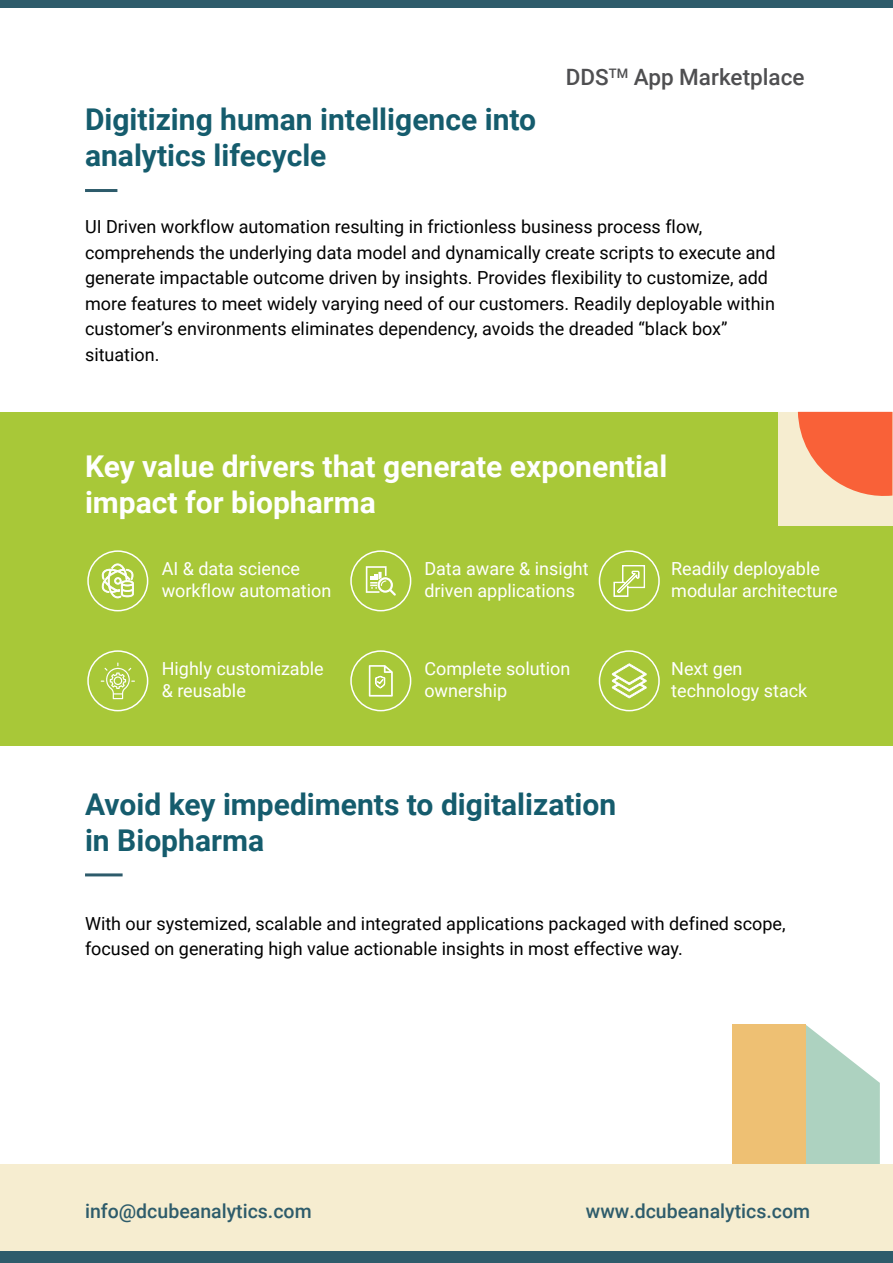
<style>
.page{position:relative;width:893px;height:1263px;background:#fff}
.page>*{position:absolute;margin:0;border:0;box-sizing:border-box;transform-origin:0 0}
.t1{font:700 30px/36px "Roboto";color:#155c6d}
.t2{font:700 30px/36px "Roboto";color:#fff}
.t3{font:500 22.5px "Roboto";color:#4f4f51}
.t4{font:500 19.5px "Roboto";color:#2e5c6b}
.t5{font:18px/25.5px "Roboto";color:#000}
.t6{font:18px/21.6px "Roboto";color:#fff}
</style>
<div class="page">
<div style="left:0;top:412px;width:893px;height:333px;background:#a8c838"></div>
<div style="left:87px;top:550px;width:61px;height:61px;border:2px solid #fff;border-radius:50%"></div>
<div style="left:87px;top:650px;width:61px;height:61px;border:2px solid #fff;border-radius:50%"></div>
<div style="left:350px;top:650px;width:61px;height:61px;border:2px solid #fff;border-radius:50%"></div>
<div style="left:350px;top:550px;width:61px;height:61px;border:2px solid #fff;border-radius:50%"></div>
<div style="left:599px;top:650px;width:61px;height:61px;border:2px solid #fff;border-radius:50%"></div>
<div style="left:599px;top:550px;width:61px;height:61px;border:2px solid #fff;border-radius:50%"></div>
<div style="left:0;top:0;width:893px;height:8px;background:#2e5c6b"></div>
<hr style="left:85px;top:189px;width:32px;height:3px;background:#2d5b6b">
<hr style="left:85px;top:873px;width:38px;height:3px;background:#2d5b6b">
<svg style="left:805px;top:1024px;width:75px;height:140px"></svg>
<div style="left:732px;top:1024px;width:73px;height:142px;background:#eec073"></div>
<div style="left:0;top:1164px;width:893px;height:97px;background:#f6edd0"></div>
<div style="left:0;top:1251px;width:893px;height:12px;background:#2e5c6b"></div>
<div style="left:778px;top:412px;width:114px;height:113px;background:#f6edd0"></div>
<svg style="left:798px;top:412px;width:94px;height:84px"></svg>
<svg style="left:101px;top:563px;width:33px;height:35px"></svg>
<svg style="left:366px;top:566px;width:30px;height:30px"></svg>
<svg style="left:612px;top:663px;width:35px;height:35px"></svg>
<svg style="left:369px;top:665px;width:24px;height:32px"></svg>
<svg style="left:613px;top:565px;width:32px;height:32px"></svg>
<svg style="left:101px;top:662px;width:34px;height:37px"></svg>
<h1 class="t1" style="left:85px;top:100px;width:452px">Digitizing human intelligence into analytics lifecycle</h1>
<p class="t3" style="left:566px;top:61px;width:240px">DDS<sup>TM</sup> App Marketplace</p>
<p class="t5" style="left:85px;top:214px;width:692px">UI Driven workflow automation resulting in frictionless business process flow, comprehends the underlying data model and dynamically create scripts to execute and generate impactable outcome driven by insights. Provides flexibility to customize, add more features to meet widely varying need of our customers. Readily deployable within customer’s environments eliminates dependency, avoids the dreaded “black box” situation.</p>
<h1 class="t2" style="left:85px;top:447px;width:584px">Key value drivers that generate exponential impact for biopharma</h1>
<p class="t6" style="left:162px;top:557px;width:171px">AI &amp; data science workflow automation</p>
<p class="t6" style="left:424px;top:557px;width:166px">Data aware &amp; insight driven applications</p>
<p class="t6" style="left:671px;top:557px;width:168px">Readily deployable modular architecture</p>
<p class="t6" style="left:162px;top:657px;width:164px">Highly customizable &amp; reusable</p>
<p class="t6" style="left:424px;top:657px;width:147px">Complete solution ownership</p>
<p class="t6" style="left:671px;top:657px;width:138px">Next gen technology stack</p>
<h1 class="t1" style="left:85px;top:785px;width:533px">Avoid key impediments to digitalization in Biopharma</h1>
<p class="t5" style="left:85px;top:910px;width:702px">With our systemized, scalable and integrated applications packaged with defined scope, focused on generating high value actionable insights in most effective way.</p>
<p class="t4" style="left:85px;top:1197px;width:228px">info@dcubeanalytics.com</p>
<p class="t4" style="left:586px;top:1197px;width:226px">www.dcubeanalytics.com</p>
</div>
